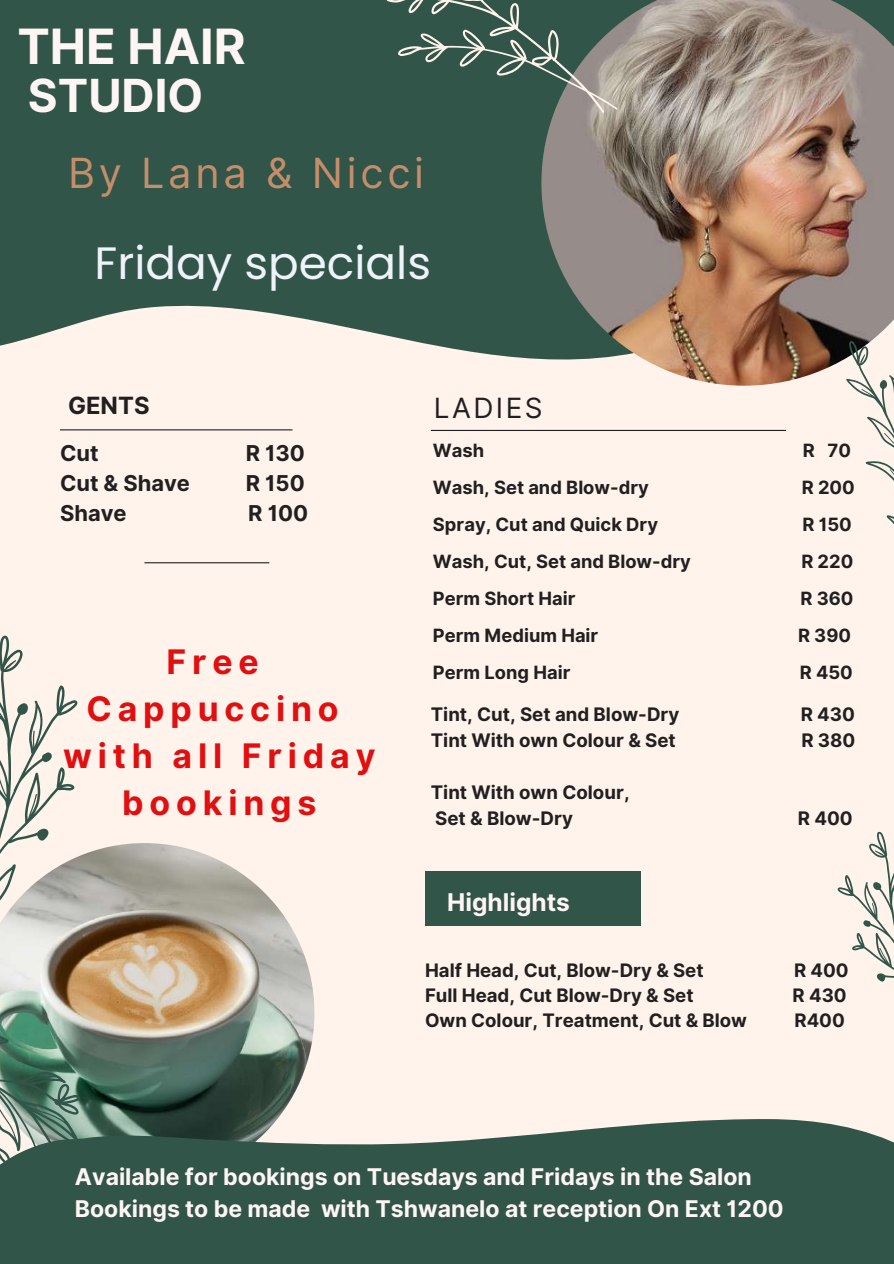
<style>
.page{position:relative;width:894px;height:1264px;background:#fff}
.page>*{position:absolute;margin:0;border:0;box-sizing:border-box;transform-origin:0 0}
.t1{font:700 48.6px "Inter";color:#fff5f5}
.t2{font:700 45.6px "Inter";color:#fff5f5}
.t3{font:45.3px "Poppins";color:#eff3f9}
.t4{font:41.55px "Inter";letter-spacing:.09em;color:#c58e6a}
.t5{font:700 33.75px/47.2px "Inter";letter-spacing:.175em;color:#e10f0f;text-align:center}
.t6{font:27.9px "Inter";letter-spacing:.09em;color:#202020}
.t7{font:700 24.45px "Inter";color:#fff5f5}
.t8{font:700 23.7px "Inter";color:#202020}
.t9{font:700 23.1px/31.7px "Inter";color:#fff5f5}
.t10{font:700 21.9px "Inter";color:#202020}
.t11{font:700 18.6px/26px "Inter";color:#202020}
.t12{font:700 18.3px "Inter";color:#202020}
</style>
<div class="page">
<div style="left:0;top:76px;width:893px;height:1110px;background:#fff3ec"></div>
<img style="left:0;top:843px;width:314px;height:275px">
<svg style="left:0;top:635px;width:89px;height:327px"></svg>
<svg style="left:0;top:1118px;width:893px;height:145px;background:#416155"></svg>
<hr style="left:144px;top:562px;width:125px;height:1px;background:#202020">
<svg style="left:0;top:0;width:787px;height:431px;fill:#315549"></svg>
<img style="left:541px;top:0;width:352px;height:386px">
<svg style="left:828px;top:322px;width:65px;height:201px"></svg>
<svg style="left:0;top:998px;width:147px;height:239px;background:#587565"></svg>
<svg style="left:364px;top:0;width:280px;height:158px;background:#536b60"></svg>
<svg style="left:837px;top:831px;width:56px;height:151px"></svg>
<div style="left:425px;top:871px;width:215px;height:54px;background:#315549"></div>
<h1 class="t1" style="left:17px;top:17px;width:230px">THE HAIR</h1>
<h2 class="t2" style="left:28px;top:68px;width:177px">STUDIO</h2>
<h3 class="t4" style="left:68px;top:148px;width:357px">By Lana &amp; Nicci</h3>
<h3 class="t3" style="left:95px;top:231px;width:338px">Friday specials</h3>
<p class="t8" style="left:68px;top:391px;width:83px">GENTS</p>
<p class="t10" style="left:60px;top:440px;width:40px">Cut</p>
<p class="t10" style="left:245px;top:440px;width:61px">R 130</p>
<p class="t10" style="left:60px;top:470px;width:131px">Cut &amp; Shave</p>
<p class="t10" style="left:246px;top:470px;width:60px">R 150</p>
<p class="t10" style="left:60px;top:500px;width:68px">Shave</p>
<p class="t10" style="left:248px;top:500px;width:61px">R 100</p>
<h3 class="t5" style="left:63px;top:637px;width:314px">Free<br>Cappuccino with all Friday bookings</h3>
<h3 class="t6" style="left:433px;top:391px;width:110px">LADIES</h3>
<p class="t12" style="left:433px;top:440px;width:53px">Wash</p>
<p class="t12" style="left:802px;top:440px;width:50px">R 70</p>
<p class="t12" style="left:433px;top:476px;width:217px">Wash, Set and Blow-dry</p>
<p class="t12" style="left:801px;top:476px;width:54px">R 200</p>
<p class="t12" style="left:433px;top:513px;width:226px">Spray, Cut and Quick Dry</p>
<p class="t12" style="left:802px;top:513px;width:51px">R 150</p>
<p class="t12" style="left:433px;top:550px;width:259px">Wash, Cut, Set and Blow-dry</p>
<p class="t12" style="left:801px;top:550px;width:53px">R 220</p>
<p class="t12" style="left:433px;top:587px;width:144px">Perm Short Hair</p>
<p class="t12" style="left:800px;top:587px;width:54px">R 360</p>
<p class="t12" style="left:433px;top:624px;width:167px">Perm Medium Hair</p>
<p class="t12" style="left:797px;top:624px;width:54px">R 390</p>
<p class="t12" style="left:433px;top:661px;width:139px">Perm Long Hair</p>
<p class="t12" style="left:799px;top:661px;width:55px">R 450</p>
<p class="t11" style="left:430px;top:701px;width:250px">Tint, Cut, Set and Blow-Dry</p>
<p class="t11" style="left:800px;top:701px;width:56px">R 430</p>
<p class="t11" style="left:430px;top:727px;width:246px">Tint With own Colour &amp; Set</p>
<p class="t11" style="left:801px;top:727px;width:56px">R 380</p>
<p class="t11" style="left:430px;top:779px;width:200px">Tint With own Colour,<br>Set &amp; Blow-Dry</p>
<p class="t11" style="left:797px;top:805px;width:56px">R 400</p>
<h3 class="t7" style="left:447px;top:887px;width:124px">Highlights</h3>
<p class="t11" style="left:425px;top:957px;width:280px">Half Head, Cut, Blow-Dry &amp; Set</p>
<p class="t11" style="left:793px;top:957px;width:56px">R 400</p>
<p class="t11" style="left:425px;top:982px;width:270px">Full Head, Cut Blow-Dry &amp; Set</p>
<p class="t11" style="left:792px;top:982px;width:56px">R 430</p>
<p class="t11" style="left:425px;top:1007px;width:323px">Own Colour, Treatment, Cut &amp; Blow</p>
<p class="t11" style="left:794px;top:1007px;width:52px">R400</p>
<p class="t9" style="left:75px;top:1160px;width:710px">Available for bookings on Tuesdays and Fridays in the Salon<br>Bookings to be made with Tshwanelo at reception On Ext 1200</p>
</div>
